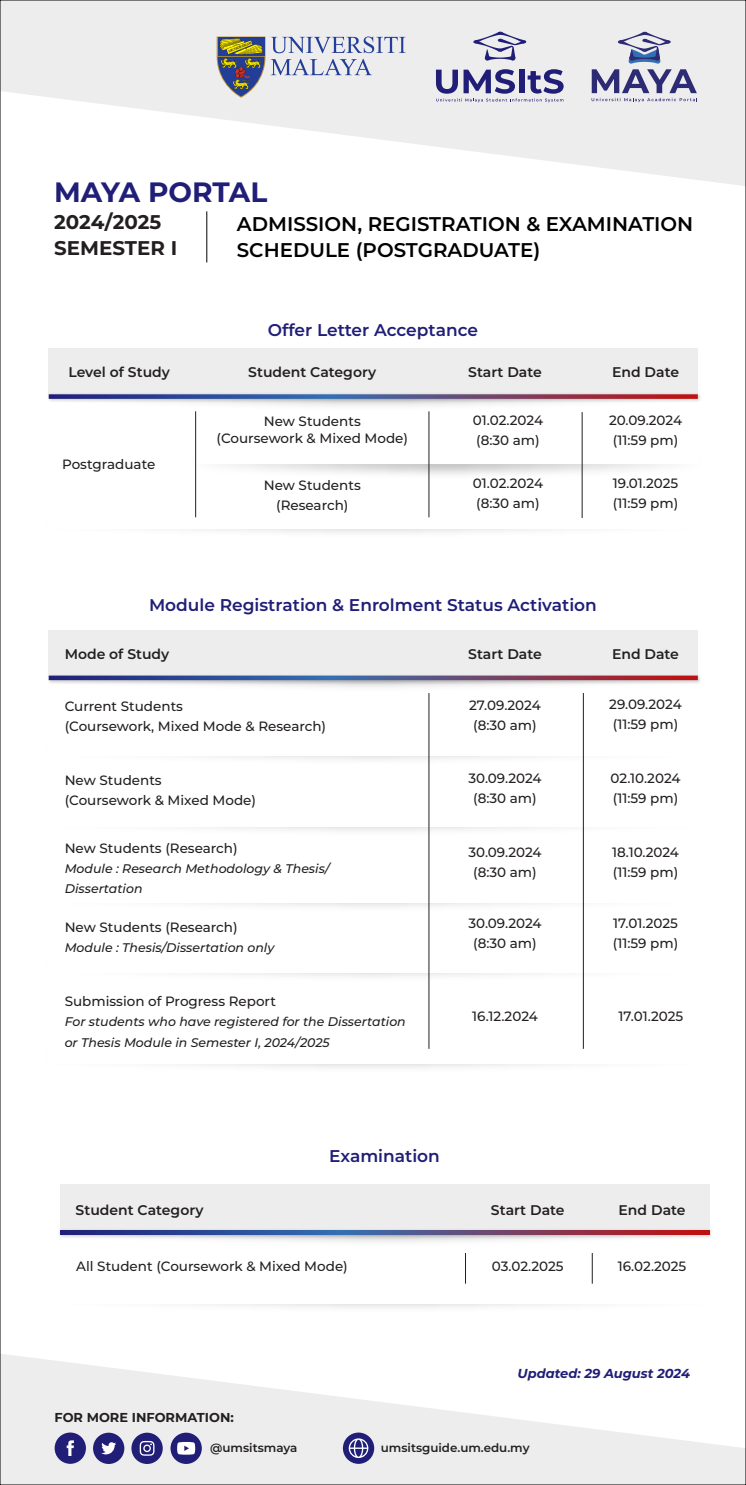
<style>
.page{position:relative;width:746px;height:1485px;background:#fff}
.page>*{position:absolute;margin:0;border:0;box-sizing:border-box;transform-origin:0 0}
.t1{font:700 28px "Montserrat";letter-spacing:-.005em;color:#201e77}
.t2{font:600 19.8px/26.2px "Montserrat";color:#000}
.t3{font:700 19.8px/26.6px "Montserrat";color:#231f20}
.t4{font:600 17px "Montserrat";color:#201e77}
.t5{font:600 14px "Montserrat";color:#231f20}
.t6{font:500 13.5px/20px "Montserrat";color:#231f20}
.t7{font:italic 700 13px "Montserrat";color:#201e77}
.t8{font:700 12.9px "Montserrat";color:#231f20}
.t9{font:italic 500 12.5px/20px "Montserrat";color:#231f20}
.t10{font:600 11.9px "Montserrat";color:#231f20}
</style>
<div class="page">
<hr style="left:206px;top:211px;width:1px;height:51px;background:#000">
<svg style="left:2px;top:2px;width:742px;height:184px;fill:#ededee"></svg>
<svg style="left:436px;top:69px;width:127px;height:33px;background:#9d9cbf"></svg>
<svg style="left:473px;top:31px;width:53px;height:30px;background:#bebed3"></svg>
<svg style="left:591px;top:32px;width:106px;height:70px;background:#bdbed1"></svg>
<svg style="left:217px;top:37px;width:188px;height:61px;background:#bec1c8"></svg>
<svg style="left:2px;top:1354px;width:742px;height:129px;fill:#ededee"></svg>
<div style="left:343px;top:1433px;width:31px;height:31px;background:#201e77;border-radius:50%"></div>
<svg style="left:349px;top:1438px;width:19px;height:20px"></svg>
<div style="left:93px;top:1433px;width:31px;height:31px;background:#201e77;border-radius:50%"></div>
<svg style="left:101px;top:1442px;width:15px;height:12px"></svg>
<div style="left:55px;top:1433px;width:31px;height:31px;background:#201e77;border-radius:50%"></div>
<svg style="left:67px;top:1440px;width:7px;height:16px"></svg>
<div style="left:131px;top:1433px;width:32px;height:31px;background:#201e77;border-radius:50%"></div>
<svg style="left:140px;top:1441px;width:14px;height:15px"></svg>
<div style="left:170px;top:1433px;width:32px;height:31px;background:#201e77;border-radius:50%"></div>
<svg style="left:177px;top:1442px;width:18px;height:13px"></svg>
<img style="left:196px;top:464px;width:470px;height:20px">
<hr style="left:582px;top:412px;width:1px;height:106px;background:#231f20">
<hr style="left:428px;top:411px;width:1px;height:106px;background:#231f20">
<hr style="left:195px;top:411px;width:1px;height:106px;background:#231f20">
<img style="left:195px;top:373px;width:503px;height:43px">
<div style="left:48px;top:349px;width:649px;height:49px;background:#ededee"></div>
<img style="left:48px;top:391px;width:653px;height:13px">
<svg style="left:49px;top:394px;width:648px;height:5px;background:#624e7e"></svg>
<hr style="left:583px;top:693px;width:1px;height:356px;background:#231f20">
<hr style="left:428px;top:693px;width:1px;height:356px;background:#231f20">
<img style="left:311px;top:654px;width:387px;height:44px">
<div style="left:48px;top:630px;width:649px;height:49px;background:#ededee"></div>
<img style="left:48px;top:672px;width:653px;height:14px">
<svg style="left:49px;top:676px;width:648px;height:4px;background:#574277"></svg>
<div style="left:60px;top:1185px;width:649px;height:49px;background:#ededee"></div>
<img style="left:58px;top:1227px;width:655px;height:14px">
<svg style="left:60px;top:1230px;width:649px;height:5px;background:#584277"></svg>
<hr style="left:465px;top:1253px;width:1px;height:31px;background:#231f20">
<hr style="left:592px;top:1253px;width:1px;height:31px;background:#231f20">
<h1 class="t1" style="left:54px;top:171px;width:215px">MAYA PORTAL</h1>
<h2 class="t2" style="left:237px;top:210px;width:458px">ADMISSION, REGISTRATION &amp; EXAMINATION<br>SCHEDULE (POSTGRADUATE)</h2>
<h2 class="t3" style="left:54px;top:207px;width:124px">2024/2025<br>SEMESTER I</h2>
<p class="t4" style="left:268px;top:318px;width:212px">Offer Letter Acceptance</p>
<p class="t5" style="left:68px;top:363px;width:103px">Level of Study</p>
<p class="t5" style="left:248px;top:363px;width:129px">Student Category</p>
<p class="t5" style="left:468px;top:363px;width:75px">Start Date</p>
<p class="t5" style="left:612px;top:363px;width:68px">End Date</p>
<p class="t6" style="left:62px;top:453px;width:95px">Postgraduate</p>
<p class="t6" style="left:473px;top:409px;width:72px">01.02.2024 (8:30 am)</p>
<p class="t6" style="left:473px;top:472px;width:72px">01.02.2024 (8:30 am)</p>
<p class="t6" style="left:216px;top:413px;width:193px;line-height:16.2px;text-align:center">New Students<br>(Coursework &amp; Mixed Mode)</p>
<p class="t6" style="left:609px;top:409px;width:75px">20.09.2024 (11:59 pm)</p>
<p class="t6" style="left:612px;top:472px;width:67px">19.01.2025 (11:59 pm)</p>
<p class="t6" style="left:264px;top:474px;width:98px;text-align:center">New Students (Research)</p>
<p class="t4" style="left:149px;top:593px;width:449px">Module Registration &amp; Enrolment Status Activation</p>
<p class="t5" style="left:65px;top:644px;width:106px">Mode of Study</p>
<p class="t5" style="left:468px;top:644px;width:75px">Start Date</p>
<p class="t5" style="left:612px;top:644px;width:68px">End Date</p>
<p class="t6" style="left:65px;top:696px;width:263px">Current Students<br>(Coursework, Mixed Mode &amp; Research)</p>
<p class="t6" style="left:65px;top:770px;width:193px">New Students<br>(Coursework &amp; Mixed Mode)</p>
<p class="t6" style="left:65px;top:838px;width:174px">New Students (Research)</p>
<p class="t9" style="left:65px;top:858px;width:266px">Module : Research Methodology &amp; Thesis/<br>Dissertation</p>
<p class="t6" style="left:65px;top:917px;width:174px">New Students (Research)</p>
<p class="t9" style="left:65px;top:937px;width:211px">Module : Thesis/Dissertation only</p>
<p class="t6" style="left:65px;top:990px;width:213px">Submission of Progress Report</p>
<p class="t9" style="left:65px;top:1011px;width:342px;line-height:20.5px">For students who have registered for the Dissertation or Thesis Module in Semester I, 2024/2025</p>
<p class="t6" style="left:469px;top:694px;width:73px">27.09.2024 (8:30 am)</p>
<p class="t6" style="left:609px;top:694px;width:74px">29.09.2024 (11:59 pm)</p>
<p class="t6" style="left:468px;top:768px;width:75px;text-align:center">30.09.2024 (8:30 am)</p>
<p class="t6" style="left:610px;top:768px;width:71px">02.10.2024 (11:59 pm)</p>
<p class="t6" style="left:468px;top:842px;width:75px;text-align:center">30.09.2024 (8:30 am)</p>
<p class="t6" style="left:612px;top:842px;width:68px">18.10.2024 (11:59 pm)</p>
<p class="t6" style="left:468px;top:913px;width:75px;text-align:center">30.09.2024 (8:30 am)</p>
<p class="t6" style="left:612px;top:913px;width:67px">17.01.2025 (11:59 pm)</p>
<p class="t6" style="left:472px;top:1006px;width:67px">16.12.2024</p>
<p class="t6" style="left:618px;top:1006px;width:66px">17.01.2025</p>
<p class="t4" style="left:329px;top:1144px;width:112px">Examination</p>
<p class="t5" style="left:76px;top:1200px;width:129px">Student Category</p>
<p class="t5" style="left:491px;top:1200px;width:75px">Start Date</p>
<p class="t5" style="left:618px;top:1200px;width:68px">End Date</p>
<p class="t6" style="left:76px;top:1256px;width:273px">All Student (Coursework &amp; Mixed Mode)</p>
<p class="t6" style="left:492px;top:1256px;width:73px">03.02.2025</p>
<p class="t6" style="left:617px;top:1256px;width:70px">16.02.2025</p>
<p class="t8" style="left:54px;top:1408px;width:181px">FOR MORE INFORMATION:</p>
<p class="t7" style="left:517px;top:1364px;width:174px">Updated: 29 August 2024</p>
<p class="t10" style="left:210px;top:1440px;width:89px">@umsitsmaya</p>
<p class="t10" style="left:381px;top:1440px;width:150px">umsitsguide.um.edu.my</p>
</div>
